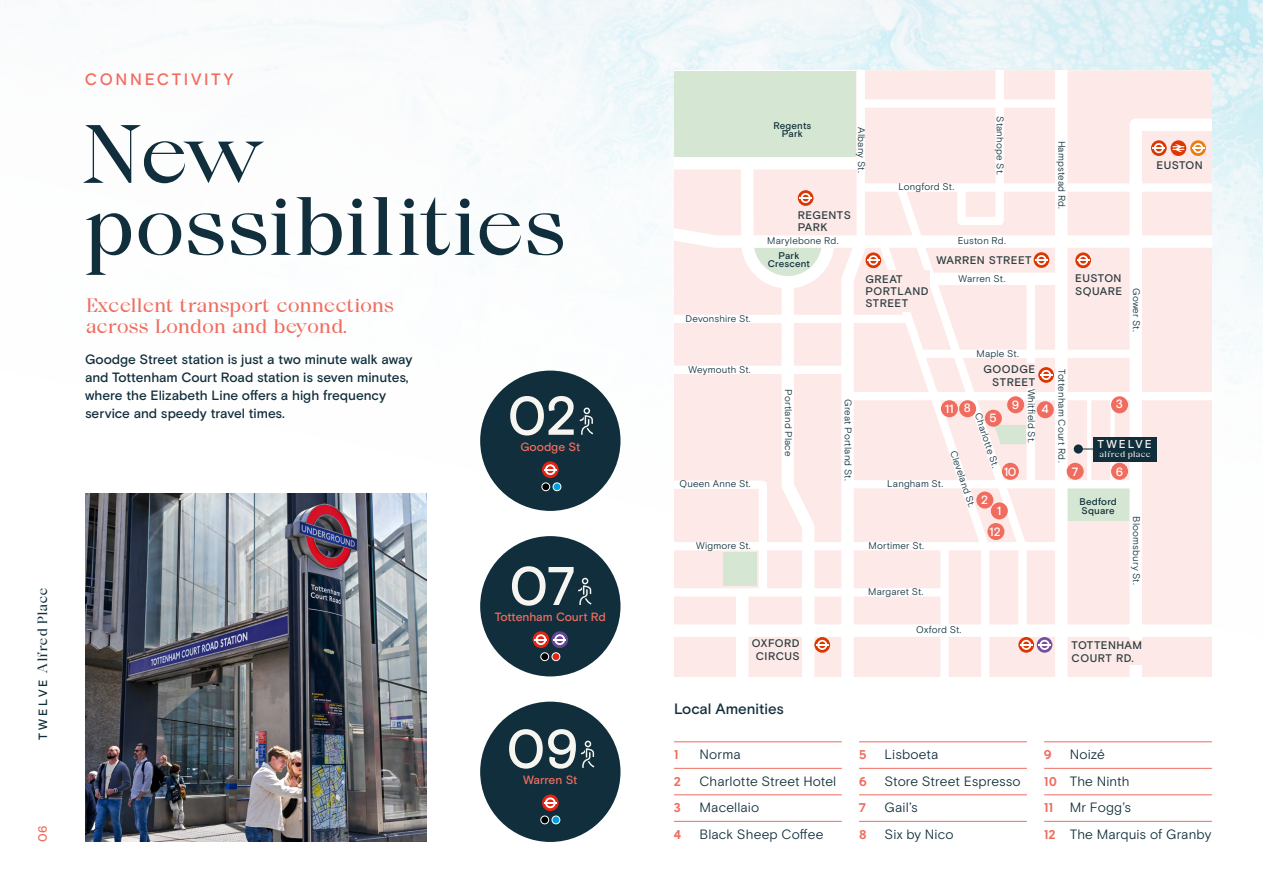
<style>
.page{position:relative;width:1263px;height:893px;background:#fff}
.page>*{position:absolute;margin:0;border:0;box-sizing:border-box;transform-origin:0 0}
.t1{font:82.5px/72px "Cako";letter-spacing:-.01em;color:#102e3b}
.t2{font:500 54.3px "Basis Grotesque Pro";color:#f6f5f0}
.t3{font:19.5px/21px "Cako";letter-spacing:-.005em;color:#f06c5f}
.t4{font:500 16.5px "Basis Grotesque Pro";letter-spacing:.16em;color:#f06c5f}
.t5{font:500 15px "Basis Grotesque Pro";letter-spacing:-.005em;color:#102e3b}
.t6{font:500 13.5px/18px "Basis Grotesque Pro";letter-spacing:-.005em;color:#102e3b}
.t7{font:13.5px/26.5px "Basis Grotesque Pro Off White";letter-spacing:.005em;color:#102e3b}
.t8{font:13.5px "Cako";letter-spacing:.015em;color:#102e3b}
.t9{font:700 13.5px "Buenos Aires";color:#f06c5f}
.t10{font:500 12px "Basis Grotesque Pro";letter-spacing:-.01em;color:#f06c5f}
.t11{font:500 12px "Basis Grotesque Pro";color:#fff}
.t12{font:500 11.55px "Basis Grotesque Pro";letter-spacing:.18em;color:#f6f5f0}
.t13{font:500 11.1px/12.5px "Basis Grotesque Pro";letter-spacing:.035em;color:#2b3d40}
.t14{font:9.75px "Basis Grotesque Pro Off White";letter-spacing:.015em;color:#102e3b}
.t15{font:500 9.75px/8.2px "Basis Grotesque Pro";letter-spacing:.015em;color:#102e3b;text-align:center}
.t16{font:8.4px "Cako";letter-spacing:.02em;color:#f6f5f0}
.s1{font-family:"Basis Grotesque Pro";font-weight:500;font-size:12px}
.s2{font-family:"Buenos Aires";font-weight:700;color:#f06c5f}
</style>
<div class="page">
<img style="left:85px;top:0;width:1178px;height:842px">
<hr style="left:674px;top:741px;width:168px;height:1px;background:#f06c5f">
<hr style="left:674px;top:768px;width:168px;height:1px;background:#f06c5f">
<hr style="left:674px;top:794px;width:168px;height:1px;background:#f06c5f">
<hr style="left:674px;top:821px;width:168px;height:1px;background:#f06c5f">
<hr style="left:859px;top:741px;width:168px;height:1px;background:#f06c5f">
<hr style="left:859px;top:768px;width:168px;height:1px;background:#f06c5f">
<hr style="left:859px;top:794px;width:168px;height:1px;background:#f06c5f">
<hr style="left:859px;top:821px;width:168px;height:1px;background:#f06c5f">
<hr style="left:1044px;top:741px;width:168px;height:1px;background:#f06c5f">
<hr style="left:1044px;top:768px;width:168px;height:1px;background:#f06c5f">
<hr style="left:1044px;top:794px;width:168px;height:1px;background:#f06c5f">
<hr style="left:1044px;top:821px;width:168px;height:1px;background:#f06c5f">
<img style="left:85px;top:493px;width:342px;height:348px">
<div style="left:480px;top:702px;width:140px;height:140px;background:#102e3b;border-radius:50%"></div>
<svg style="left:581px;top:741px;width:13px;height:27px"></svg>
<svg style="left:542px;top:794px;width:17px;height:17px"></svg>
<svg style="left:544px;top:797px;width:13px;height:11px"></svg>
<div style="left:552px;top:816px;width:8px;height:8px;background:#00a0de;border-radius:50%"></div>
<div style="left:552px;top:816px;width:8px;height:8px;border:1px solid #fff;border-radius:50%"></div>
<div style="left:541px;top:816px;width:8px;height:8px;background:#000;border-radius:50%"></div>
<div style="left:540px;top:816px;width:9px;height:8px;border:1px solid #fff;border-radius:50%"></div>
<div style="left:480px;top:536px;width:140px;height:140px;background:#102e3b;border-radius:50%"></div>
<svg style="left:578px;top:578px;width:13px;height:27px"></svg>
<svg style="left:533px;top:631px;width:16px;height:17px"></svg>
<svg style="left:534px;top:634px;width:13px;height:11px"></svg>
<svg style="left:551px;top:631px;width:17px;height:17px"></svg>
<svg style="left:553px;top:634px;width:13px;height:11px"></svg>
<div style="left:552px;top:653px;width:8px;height:8px;background:#e42313;border-radius:50%"></div>
<div style="left:552px;top:652px;width:8px;height:9px;border:1px solid #fff;border-radius:50%"></div>
<div style="left:541px;top:653px;width:8px;height:8px;background:#000;border-radius:50%"></div>
<div style="left:540px;top:652px;width:9px;height:9px;border:1px solid #fff;border-radius:50%"></div>
<div style="left:480px;top:371px;width:140px;height:140px;background:#102e3b;border-radius:50%"></div>
<svg style="left:580px;top:408px;width:13px;height:27px"></svg>
<svg style="left:542px;top:461px;width:17px;height:17px"></svg>
<svg style="left:544px;top:464px;width:13px;height:11px"></svg>
<div style="left:553px;top:483px;width:8px;height:8px;background:#00a0de;border-radius:50%"></div>
<div style="left:553px;top:483px;width:8px;height:8px;border:1px solid #fff;border-radius:50%"></div>
<div style="left:542px;top:483px;width:8px;height:8px;background:#000;border-radius:50%"></div>
<div style="left:541px;top:483px;width:9px;height:8px;border:1px solid #fff;border-radius:50%"></div>
<svg style="left:674px;top:71px;width:538px;height:606px"></svg>
<h3 class="t4" style="left:85px;top:70px;width:150px">CONNECTIVITY</h3>
<h1 class="t1" style="left:81px;top:121px;width:484px">New possibilities</h1>
<h3 class="t3" style="left:85px;top:295px;width:310px">Excellent transport connections across London and beyond.</h3>
<h3 class="t6" style="left:85px;top:351px;width:329px">Goodge Street station is just a two minute walk away and Tottenham Court Road station is seven minutes, where the Elizabeth Line offers a high frequency service and speedy travel times.</h3>
<h2 class="t2" style="left:507px;top:384px;width:71px">02</h2>
<p class="t10" style="left:520px;top:440px;width:61px">Goodge St</p>
<h3 class="t8" style="left:35px;top:740px;width:153px;rotate:-90deg"><span class="s1">T W E LV E</span> Alfred Place</h3>
<p class="t10" style="left:36px;top:842px;width:18px;rotate:-90deg">06</p>
<h2 class="t2" style="left:509px;top:554px;width:68px">07</h2>
<p class="t10" style="left:495px;top:610px;width:113px">Tottenham Court Rd</p>
<h2 class="t2" style="left:506px;top:717px;width:74px">09</h2>
<p class="t10" style="left:523px;top:773px;width:56px">Warren St</p>
<p class="t15" style="left:773px;top:122px;width:40px">Regents<br>Park</p>
<p class="t14" style="left:867px;top:127px;width:47px;rotate:90deg">Albany St.</p>
<p class="t13" style="left:798px;top:209px;width:55px">REGENTS<br>PARK</p>
<p class="t14" style="left:898px;top:181px;width:57px">Longford St.</p>
<p class="t14" style="left:1006px;top:116px;width:60px;rotate:90deg">Stanhope St.</p>
<p class="t14" style="left:767px;top:235px;width:73px">Marylebone Rd.</p>
<p class="t14" style="left:958px;top:235px;width:50px">Euston Rd.</p>
<p class="t14" style="left:685px;top:313px;width:67px">Devonshire St.</p>
<p class="t14" style="left:688px;top:363px;width:64px">Weymouth St.</p>
<p class="t14" style="left:679px;top:478px;width:73px">Queen Anne St.</p>
<p class="t15" style="left:768px;top:251px;width:44px">Park<br>Crescent</p>
<p class="t13" style="left:865px;top:273px;width:65px">GREAT<br>PORTLAND<br>STREET</p>
<p class="t13" style="left:936px;top:254px;width:97px">WARREN STREET</p>
<p class="t14" style="left:958px;top:273px;width:48px">Warren St.</p>
<p class="t14" style="left:794px;top:389px;width:69px;rotate:90deg">Port al nd P al ce</p>
<p class="t14" style="left:854px;top:399px;width:83px;rotate:90deg">Great Portland St.</p>
<p class="t14" style="left:976px;top:347px;width:44px">Maple St.</p>
<p class="t13" style="left:983px;top:363px;width:53px;text-align:right">GOODGE<br>STREET</p>
<p class="t11" style="left:964px;top:401px;width:9px">8</p>
<p class="t11" style="left:1012px;top:398px;width:9px">9</p>
<p class="t11" style="left:945px;top:402px;width:11px">11</p>
<p class="t14" style="left:983px;top:411px;width:58px;rotate:71deg">C harlotte St.</p>
<p class="t11" style="left:989px;top:411px;width:9px">5</p>
<p class="t14" style="left:959px;top:449px;width:61px;rotate:71deg">C leveland St.</p>
<p class="t11" style="left:1004px;top:464px;width:14px">10</p>
<p class="t14" style="left:887px;top:478px;width:58px">Langham St.</p>
<p class="t11" style="left:981px;top:492px;width:9px">2</p>
<p class="t11" style="left:997px;top:503px;width:6px">1</p>
<p class="t11" style="left:989px;top:525px;width:13px">12</p>
<p class="t14" style="left:1037px;top:388px;width:56px;rotate:90deg">Whitfield St.</p>
<p class="t11" style="left:1041px;top:402px;width:9px">4</p>
<p class="t14" style="left:696px;top:540px;width:56px">Wigmore St.</p>
<p class="t14" style="left:868px;top:540px;width:57px">Mortimer St.</p>
<p class="t14" style="left:868px;top:586px;width:57px">Margaret St.</p>
<p class="t14" style="left:1068px;top:141px;width:70px;rotate:90deg">Hampstead Rd.</p>
<p class="t13" style="left:1156px;top:160px;width:48px">EUSTON</p>
<p class="t13" style="left:1075px;top:272px;width:48px">EUSTON<br>SQUARE</p>
<p class="t14" style="left:1142px;top:288px;width:45px;rotate:90deg">Gower St.</p>
<p class="t14" style="left:1068px;top:368px;width:95px;rotate:90deg">Tottenham Court Rd.</p>
<p class="t11" style="left:1116px;top:397px;width:9px">3</p>
<p class="t12" style="left:1097px;top:437px;width:56px">TWELVE</p>
<p class="t16" style="left:1099px;top:450px;width:53px">alfred place</p>
<p class="t11" style="left:1072px;top:464px;width:8px">7</p>
<p class="t11" style="left:1116px;top:464px;width:9px">6</p>
<p class="t15" style="left:1079px;top:498px;width:39px;text-align:left">Bedford<br>Square</p>
<p class="t14" style="left:1142px;top:516px;width:70px;rotate:90deg">Bloomsbury St.</p>
<p class="t14" style="left:916px;top:624px;width:47px">Oxford St.</p>
<p class="t13" style="left:752px;top:637px;width:49px;text-align:center">OXFORD<br>CIRCUS</p>
<p class="t13" style="left:1071px;top:639px;width:72px">TOTTENHAM<br>COURT RD.</p>
<h3 class="t5" style="left:674px;top:699px;width:111px">Local Amenities</h3>
<h3 class="t9" style="left:674px;top:746px;width:6px">1</h3>
<h3 class="t7" style="left:699px;top:741px;width:43px">Norma</h3>
<h3 class="t9" style="left:674px;top:772px;width:8px">2</h3>
<h3 class="t7" style="left:699px;top:768px;width:138px">Charlotte Street Hotel</h3>
<h3 class="t9" style="left:674px;top:799px;width:8px">3</h3>
<h3 class="t7" style="left:699px;top:794px;width:61px">Macellaio</h3>
<h3 class="t9" style="left:674px;top:825px;width:9px">4</h3>
<h3 class="t7" style="left:699px;top:821px;width:125px">Black Sheep Coffee</h3>
<h3 class="t9" style="left:859px;top:746px;width:9px">5</h3>
<h3 class="t7" style="left:884px;top:741px;width:55px">Lisboeta</h3>
<h3 class="t9" style="left:859px;top:772px;width:9px">6</h3>
<h3 class="t7" style="left:884px;top:768px;width:138px">Store Street Espresso</h3>
<h3 class="t9" style="left:859px;top:799px;width:8px">7</h3>
<h3 class="t7" style="left:884px;top:794px;width:35px">Gail’s</h3>
<h3 class="t9" style="left:859px;top:825px;width:9px">8</h3>
<h3 class="t7" style="left:884px;top:821px;width:70px">Six by Nico</h3>
<h3 class="t7" style="left:1044px;top:741px;width:169px;text-indent:26px">Noizé<br><span class="s2">10</span> The Ninth<br><span class="s2">11</span> Mr Fogg’s<br><span class="s2">12</span> The Marquis of Granby</h3>
<h3 class="t9" style="left:1044px;top:746px;width:9px">9</h3>
</div>
